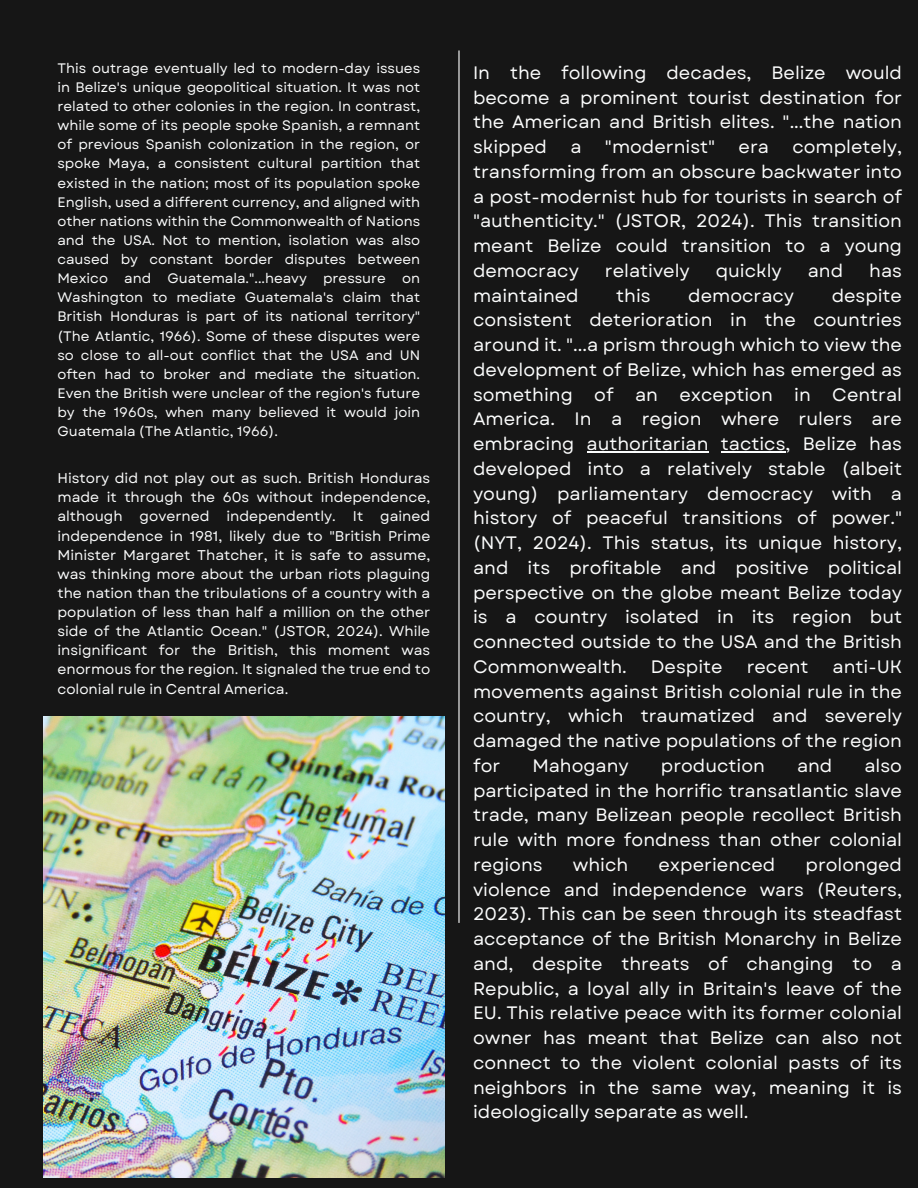
<style>
.page{position:relative;width:918px;height:1188px;background:#161616}
.page>*{position:absolute;margin:0;border:0;box-sizing:border-box;transform-origin:0 0}
.t1{font:18px/24.8px "Garet";color:#fcfdfd;text-align:justify}
.t2{font:14.1px/19.2px "Garet";color:#fcfdfd;text-align:justify}
.t3{font:13.65px/19.2px "Garet";color:#fcfdfd;text-align:justify}
</style>
<div class="page">
<img style="left:43px;top:717px;width:402px;height:460px">
<hr style="left:587px;top:451px;width:122px;height:1px;background:#fcfdfd">
<hr style="left:721px;top:451px;width:65px;height:1px;background:#fcfdfd">
<hr style="left:458px;top:50px;width:2px;height:873px;background:#fcfdfd">
<p class="t3" style="left:57px;top:58px;width:364px">This outrage eventually led to modern-day issues in Belize's unique geopolitical situation. It was not related to other colonies in the region. In contrast, while some of its people spoke Spanish, a remnant of previous Spanish colonization in the region, or spoke Maya, a consistent cultural partition that existed in the nation; most of its population spoke English, used a different currency, and aligned with other nations within the Commonwealth of Nations and the USA. Not to mention, isolation was also caused by constant border disputes between Mexico and Guatemala."...heavy pressure on Washington to mediate Guatemala's claim that British Honduras is part of its national territory" (The Atlantic, 1966). Some of these disputes were so close to all-out conflict that the USA and UN often had to broker and mediate the situation.<br>Even the British were unclear of the region's future by the 1960s, when many believed it would join Guatemala (The Atlantic, 1966).</p>
<p class="t2" style="left:57px;top:469px;width:374px">History did not play out as such. British Honduras made it through the 60s without independence, although governed independently. It gained independence in 1981, likely due to "British Prime Minister Margaret Thatcher, it is safe to assume, was thinking more about the urban riots plaguing the nation than the tribulations of a country with a population of less than half a million on the other side of the Atlantic Ocean." (JSTOR, 2024). While insignificant for the British, this moment was enormous for the region. It signaled the true end to colonial rule in Central America.</p>
<p class="t1" style="left:473px;top:60px;width:431px">In the following decades, Belize would become a prominent tourist destination for the American and British elites. "...the nation skipped</p>
<p class="t1" style="left:473px;top:134px;width:431px;text-indent:319px">completely, transforming from an obscure backwater into a post-modernist hub for tourists in search of "authenticity." (JSTOR, 2024). This transition meant Belize could transition to a young democracy</p>
<p class="t1" style="left:570px;top:134px;width:13px">a</p>
<p class="t1" style="left:605px;top:134px;width:112px">"modernist"</p>
<p class="t1" style="left:739px;top:134px;width:32px">era</p>
<p class="t1" style="left:605px;top:258px;width:86px">relatively</p>
<p class="t1" style="left:716px;top:258px;width:67px">quickly</p>
<p class="t1" style="left:808px;top:258px;width:37px">and</p>
<p class="t1" style="left:869px;top:258px;width:34px">has</p>
<p class="t1" style="left:473px;top:283px;width:431px;text-indent:359px">despite consistent deterioration in the countries around it. "...a prism through which to view the development of Belize, which has emerged as something of an exception in Central America. In a region where rulers are embracing authoritarian tactics, Belize has developed into a relatively stable (albeit young) parliamentary democracy with a history of peaceful transitions of power." (NYT, 2024). This status, its unique history, and its profitable and positive political perspective on the globe meant Belize today is a country isolated in its region but connected outside to the USA and the British Commonwealth.</p>
<p class="t1" style="left:473px;top:283px;width:107px">maintained</p>
<p class="t1" style="left:616px;top:283px;width:36px">this</p>
<p class="t1" style="left:688px;top:283px;width:107px">democracy</p>
<p class="t1" style="left:473px;top:654px;width:431px;text-indent:360px">anti-UK movements against British colonial rule in the country, which traumatized and severely damaged the native populations of the region for</p>
<p class="t1" style="left:651px;top:654px;width:73px">Despite</p>
<p class="t1" style="left:747px;top:654px;width:63px">recent</p>
<p class="t1" style="left:473px;top:753px;width:431px;text-indent:391px">also participated in the horrific transatlantic slave trade, many Belizean people recollect British rule with more fondness than other colonial regions</p>
<p class="t1" style="left:532px;top:753px;width:98px">Mahogany</p>
<p class="t1" style="left:661px;top:753px;width:106px">production</p>
<p class="t1" style="left:797px;top:753px;width:37px">and</p>
<p class="t1" style="left:473px;top:852px;width:431px;text-indent:333px">prolonged violence and independence wars (Reuters, 2023). This can be seen through its steadfast acceptance of the British Monarchy in Belize and, despite threats of changing to a Republic, a loyal ally in Britain's leave of the EU. This relative peace with its former colonial owner has meant that Belize can also not connect to the violent colonial pasts of its neighbors in the same way, meaning it is ideologically separate as well.</p>
<p class="t1" style="left:573px;top:852px;width:57px">which</p>
<p class="t1" style="left:659px;top:852px;width:118px">experienced</p>
</div>
